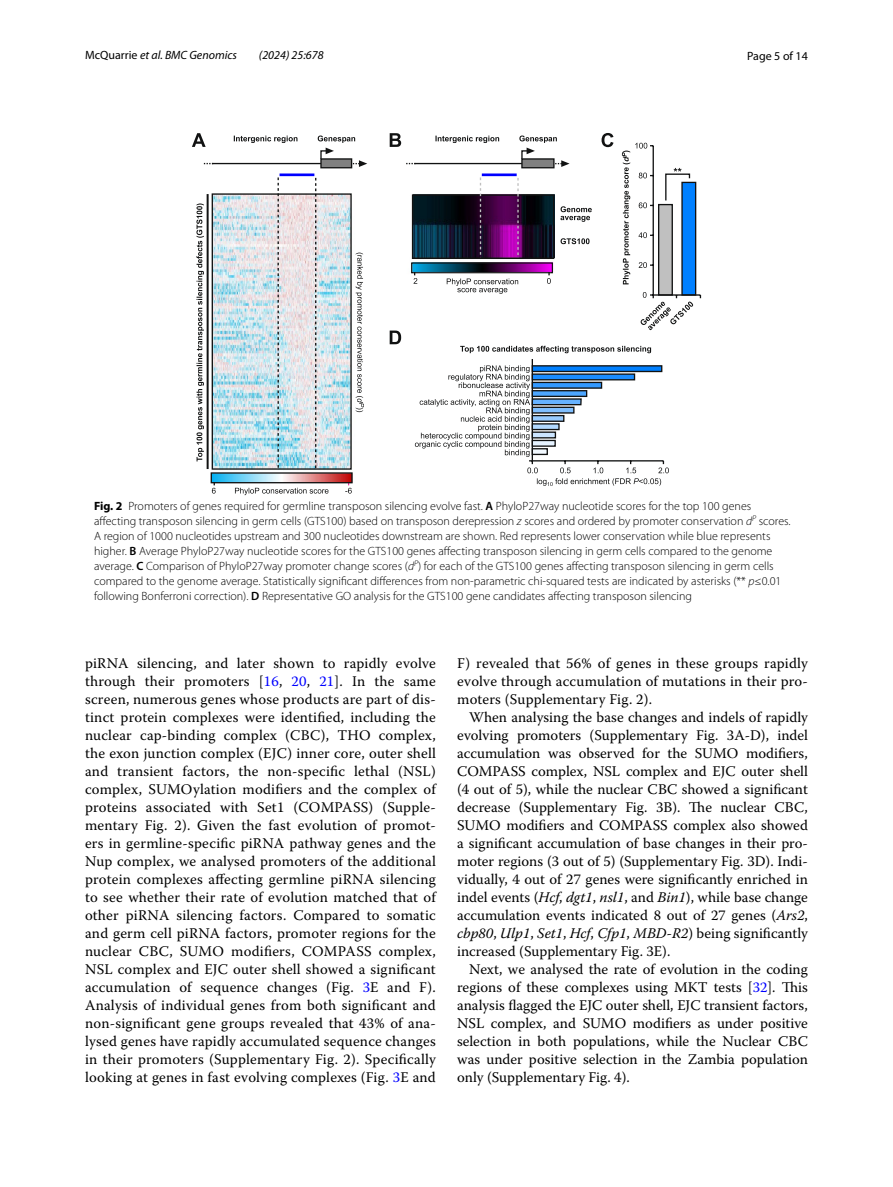
<style>
.page{position:relative;width:893px;height:1187px;background:#fff}
.page>*{position:absolute;margin:0;border:0;box-sizing:border-box;transform-origin:0 0}
.t1{font:14.7px/18px "Warnock Pro";letter-spacing:.005em;color:#000;text-align:justify}
.t2{font:300 12px/15px "Myriad Pro";color:#000}
.t3{font:italic 12px "Myriad Pro";color:#000}
.t4{font:12px "Myriad Pro";color:#000}
.s1{font-style:normal}
.s2{font-weight:700}
.s3{font-weight:600}
.s4{font-style:italic}
.s5{color:#00f}
</style>
<div class="page">
<img style="left:389px;top:194px;width:165px;height:252px">
<div style="left:658px;top:204px;width:15px;height:91px;background:#c0c0c0;border:1px solid #111212"></div>
<div style="left:681px;top:182px;width:15px;height:113px;background:#0080ff;border:1px solid #111212"></div>
<div style="left:320px;top:158px;width:32px;height:10px;background:#1d1e1e"></div>
<hr style="left:280px;top:173px;width:34px;height:3px;background:#00f">
<svg style="left:192px;top:133px;width:175px;height:34px"></svg>
<svg style="left:390px;top:330px;width:11px;height:14px"></svg>
<hr style="left:653px;top:294px;width:47px;height:2px;background:#111212">
<hr style="left:653px;top:146px;width:1px;height:149px;background:#111212">
<svg style="left:622px;top:143px;width:31px;height:141px"></svg>
<svg style="left:641px;top:292px;width:52px;height:38px"></svg>
<svg style="left:665px;top:168px;width:26px;height:34px"></svg>
<div style="left:411px;top:262px;width:142px;height:11px;border:1px solid #111212"></div>
<svg style="left:447px;top:278px;width:71px;height:16px"></svg>
<div style="left:521px;top:158px;width:34px;height:10px;background:#1d1e1e;border:1px solid #111212"></div>
<hr style="left:482px;top:173px;width:35px;height:3px;background:#00f">
<div style="left:412px;top:194px;width:142px;height:65px;border:1px solid #111212"></div>
<svg style="left:560px;top:206px;width:32px;height:16px"></svg>
<svg style="left:561px;top:238px;width:28px;height:6px"></svg>
<svg style="left:413px;top:272px;width:4px;height:12px"></svg>
<svg style="left:547px;top:272px;width:4px;height:12px"></svg>
<svg style="left:390px;top:133px;width:180px;height:34px"></svg>
<svg style="left:480px;top:177px;width:1px;height:80px"></svg>
<svg style="left:517px;top:178px;width:2px;height:80px"></svg>
<svg style="left:602px;top:133px;width:11px;height:14px"></svg>
<svg style="left:415px;top:365px;width:254px;height:121px"></svg>
<svg style="left:460px;top:346px;width:191px;height:7px"></svg>
<svg style="left:196px;top:203px;width:8px;height:258px"></svg>
<hr style="left:207px;top:194px;width:2px;height:275px;background:#111212">
<svg style="left:211px;top:177px;width:153px;height:318px"></svg>
<hr style="left:532px;top:359px;width:1px;height:103px;background:#111212">
<div style="left:211px;top:472px;width:142px;height:11px;border:1px solid #111212"></div>
<p class="t3" style="left:85px;top:48px;width:154px"><span class="s1">McQuarrie</span> et al. BMC Genomics</p>
<p class="t3" style="left:259px;top:48px;width:66px">(2024) 25:678</p>
<p class="t4" style="left:747px;top:48px;width:62px">Page 5 of 14</p>
<p class="t2" style="left:94px;top:499px;width:698px"><span class="s2">Fig. 2</span> Promoters of genes required for germline transposon silencing evolve fast. <span class="s3">A</span> PhyloP27way nucleotide scores for the top 100 genes affecting transposon silencing in germ cells (GTS100) based on transposon derepression <span class="s4">z</span> scores and ordered by promoter conservation <span class="s4">d</span><sup>P</sup> scores.<br>A region of 1000 nucleotides upstream and 300 nucleotides downstream are shown. Red represents lower conservation while blue represents higher. <span class="s3">B</span> Average PhyloP27way nucleotide scores for the GTS100 genes affecting transposon silencing in germ cells compared to the genome average. <span class="s3">C</span> Comparison of PhyloP27way promoter change scores (<span class="s4">d</span><sup>P</sup>) for each of the GTS100 genes affecting transposon silencing in germ cells compared to the genome average. Statistically significant differences from non-parametric chi-squared tests are indicated by asterisks (** <span class="s4">p</span>≤0.01 following Bonferroni correction). <span class="s3">D</span> Representative GO analysis for the GTS100 gene candidates affecting transposon silencing</p>
<p class="t1" style="left:85px;top:653px;width:352px">piRNA silencing, and later shown to rapidly evolve through their promoters [<span class="s5">16</span>, <span class="s5">20</span>, <span class="s5">21</span>]. In the same screen, numerous genes whose products are part of dis&shy;tinct protein complexes were identified, including the nuclear cap-binding complex (CBC), THO complex, the exon junction complex (EJC) inner core, outer shell and transient factors, the non-specific lethal (NSL) complex, SUMOylation modifiers and the complex of proteins associated with Set1 (COMPASS) (Supple&shy;mentary Fig. 2). Given the fast evolution of promot&shy;ers in germline-specific piRNA pathway genes and the Nup complex, we analysed promoters of the additional protein complexes affecting germline piRNA silencing to see whether their rate of evolution matched that of other piRNA silencing factors. Compared to somatic and germ cell piRNA factors, promoter regions for the nuclear CBC, SUMO modifiers, COMPASS complex, NSL complex and EJC outer shell showed a significant accumulation of sequence changes (Fig. <span class="s5">3</span>E and F).<br>Analysis of individual genes from both significant and non-significant gene groups revealed that 43% of ana&shy;lysed genes have rapidly accumulated sequence changes in their promoters (Supplementary Fig. 2). Specifically looking at genes in fast evolving complexes (Fig. <span class="s5">3</span>E and</p>
<p class="t1" style="left:457px;top:653px;width:352px">F) revealed that 56% of genes in these groups rapidly evolve through accumulation of mutations in their pro&shy;moters (Supplementary Fig. 2).</p>
<p class="t1" style="left:457px;top:707px;width:352px;text-indent:12px">When analysing the base changes and indels of rapidly evolving promoters (Supplementary Fig. 3A-D), indel accumulation was observed for the SUMO modifiers, COMPASS complex, NSL complex and EJC outer shell (4 out of 5), while the nuclear CBC showed a significant decrease (Supplementary Fig. 3B). The nuclear CBC, SUMO modifiers and COMPASS complex also showed a significant accumulation of base changes in their pro&shy;moter regions (3 out of 5) (Supplementary Fig. 3D). Indi&shy;vidually, 4 out of 27 genes were significantly enriched in indel events (<span class="s4">Hcf</span>, <span class="s4">dgt1</span>, <span class="s4">nsl1</span>, and <span class="s4">Bin1</span>), while base change accumulation events indicated 8 out of 27 genes (<span class="s4">Ars2</span>, <span class="s4">cbp80</span>, <span class="s4">Ulp1</span>, <span class="s4">Set1</span>, <span class="s4">Hcf</span>, <span class="s4">Cfp1</span>, <span class="s4">MBD-R2</span>) being significantly increased (Supplementary Fig. 3E).</p>
<p class="t1" style="left:457px;top:959px;width:352px;text-indent:12px">Next, we analysed the rate of evolution in the coding regions of these complexes using MKT tests [<span class="s5">32</span>]. This analysis flagged the EJC outer shell, EJC transient factors, NSL complex, and SUMO modifiers as under positive selection in both populations, while the Nuclear CBC was under positive selection in the Zambia population only (Supplementary Fig. 4).</p>
</div>
